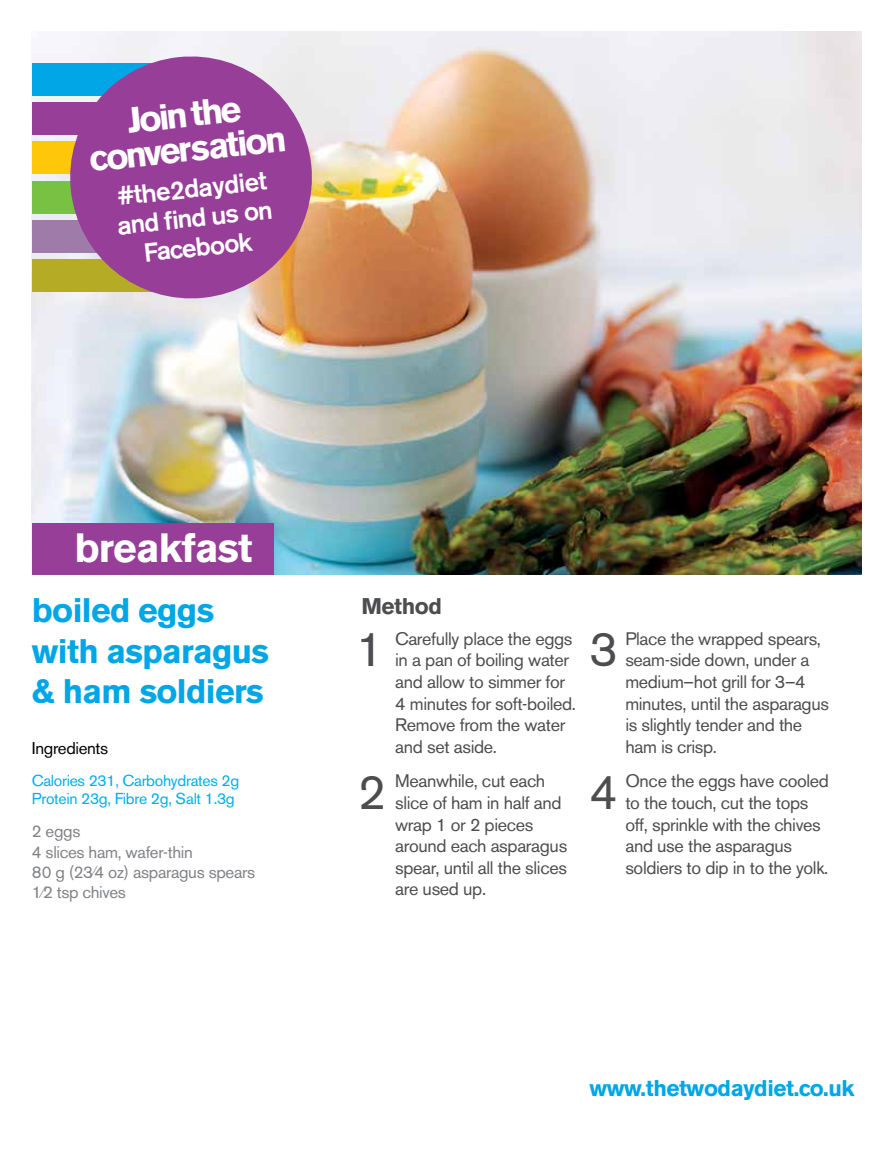
<style>
.page{position:relative;width:893px;height:1149px;background:#fff}
.page>*{position:absolute;margin:0;border:0;box-sizing:border-box;transform-origin:0 0}
.t1{font:48.6px "Akzidenz Grotesk BE";color:#4d4d4f}
.t2{font:700 40.5px "Akzidenz Grotesk BE";letter-spacing:-.02em;color:#fff}
.t3{font:700 35.77px/34.2px "Akzidenz Grotesk BE";color:#fff;text-align:center}
.t4{font:700 33.75px/40.5px "Akzidenz Grotesk BE";letter-spacing:-.02em;color:#00a6e6}
.t5{font:500 26.1px/29.5px "Akzidenz Grotesk BE";color:#fff;text-align:center}
.t6{font:700 22.5px "Akzidenz Grotesk BE";letter-spacing:-.02em;color:#00a6e6}
.t7{font:700 22.5px "Akzidenz Grotesk BE";letter-spacing:-.02em;color:#4d4d4f}
.t8{font:18px/21.6px "Akzidenz Grotesk BE";letter-spacing:-.02em;color:#4d4d4f}
.t9{font:16.88px/20.2px "Akzidenz Grotesk BE";letter-spacing:-.02em;color:#808285}
.t10{font:16.88px "Akzidenz Grotesk BE";letter-spacing:-.02em;color:#000}
.t11{font:15.75px/18.9px "Akzidenz Grotesk BE";letter-spacing:-.02em;color:#00afe8}
</style>
<div class="page">
<img style="left:32px;top:32px;width:829px;height:542px">
<div style="left:32px;top:523px;width:242px;height:51px;background:#973f98"></div>
<div style="left:32px;top:63px;width:162px;height:32px;background:#00a6e6"></div>
<div style="left:32px;top:102px;width:162px;height:33px;background:#973f98"></div>
<div style="left:32px;top:141px;width:162px;height:33px;background:#ffc709"></div>
<div style="left:32px;top:181px;width:162px;height:32px;background:#79c143"></div>
<div style="left:32px;top:220px;width:162px;height:32px;background:#9f7ba9"></div>
<div style="left:32px;top:259px;width:162px;height:33px;background:#b6ab24"></div>
<svg style="left:64px;top:50px;width:254px;height:254px;fill:#973f98"></svg>
<h3 class="t3" style="left:84px;top:108px;width:200px;rotate:-6deg">Join the conversation</h3>
<h3 class="t5" style="left:113px;top:181px;width:157px;rotate:-6deg">#the2daydiet and fi nd us on<br>Facebook</h3>
<h2 class="t2" style="left:74px;top:524px;width:180px">breakfast</h2>
<h3 class="t4" style="left:32px;top:590px;width:239px">boiled eggs with asparagus &amp; ham soldiers</h3>
<p class="t10" style="left:32px;top:737px;width:78px">Ingredients</p>
<p class="t11" style="left:32px;top:770px;width:209px">Calories 231, Carbohydrates 2g<br>Protein 23g, Fibre 2g, Salt 1.3g</p>
<p class="t9" style="left:32px;top:821px;width:225px">2 eggs<br>4 slices ham, wafer-thin<br>80 g (23⁄4 oz) asparagus spears<br>1⁄2 tsp chives</p>
<p class="t7" style="left:361px;top:592px;width:82px">Method</p>
<h1 class="t1" style="left:356px;top:620px;width:30px">1</h1>
<p class="t8" style="left:395px;top:627px;width:182px">Carefully place the eggs in a pan of boiling water and allow to simmer for<br>4 minutes for soft-boiled.<br>Remove from the water and set aside.</p>
<h1 class="t1" style="left:358px;top:762px;width:30px">2</h1>
<p class="t8" style="left:395px;top:770px;width:174px">Meanwhile, cut each slice of ham in half and wrap 1 or 2 pieces around each asparagus spear, until all the slices are used up.</p>
<h1 class="t1" style="left:590px;top:620px;width:30px">3</h1>
<p class="t8" style="left:625px;top:627px;width:205px">Place the wrapped spears, seam-side down, under a medium–hot grill for 3–4 minutes, until the asparagus is slightly tender and the ham is crisp.</p>
<h1 class="t1" style="left:590px;top:762px;width:30px">4</h1>
<p class="t8" style="left:625px;top:770px;width:205px">Once the eggs have cooled to the touch, cut the tops off, sprinkle with the chives and use the asparagus soldiers to dip in to the yolk.</p>
<p class="t6" style="left:589px;top:1074px;width:267px">www.thetwodaydiet.co.uk</p>
</div>
